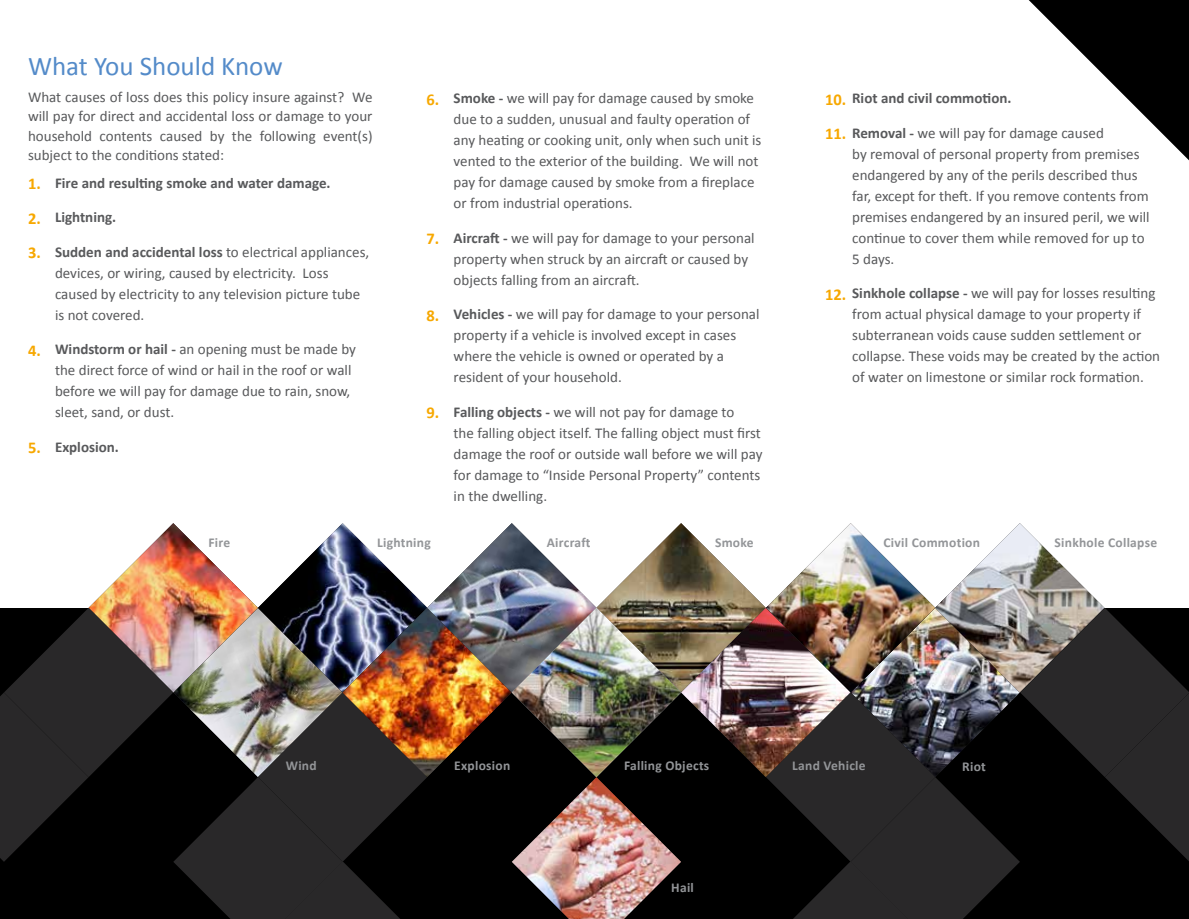
<style>
.page{position:relative;width:1189px;height:919px;background:#fff}
.page>*{position:absolute;margin:0;border:0;box-sizing:border-box;transform-origin:0 0}
.t1{font:27px "Calibri";color:#548bc9}
.t2{font:15px/21px "Calibri";color:#58595b}
.t3{font:700 15px "Calibri";color:#58595b}
.t4{font:700 13.5px "Calibri";letter-spacing:.02em;color:#939598}
.s1{font-size:16.5px;color:#f7a800}
.s2{font-weight:700;font-size:16.5px;color:#f7a800}
.s3{font-weight:700}
</style>
<div class="page">
<svg style="left:1028px;top:0;width:161px;height:161px"></svg>
<img style="left:0;top:523px;width:1189px;height:396px">
<h1 class="t1" style="left:28px;top:50px;width:256px">What You Should Know</h1>
<p class="t2" style="left:28px;top:86px;width:346px;line-height:19.5px;text-align:justify">What causes of loss does this policy insure against? We will pay for direct and accidental loss or damage to your household contents caused by the following event(s) subject to the conditions stated:</p>
<p class="t3" style="left:28px;top:173px;width:304px"><span class="s1">1.</span> Fire and resulting smoke and water damage.</p>
<p class="t3" style="left:28px;top:208px;width:90px"><span class="s1">2.</span> Lightning.</p>
<p class="t2" style="left:55px;top:240px;width:316px;text-indent:-27px"><span class="s2">3.</span> <span class="s3">Sudden and accidental loss</span> to electrical appliances, devices, or wiring, caused by electricity. Loss caused by electricity to any television picture tube is not covered.</p>
<p class="t2" style="left:55px;top:338px;width:302px;text-indent:-27px"><span class="s2">4.</span> <span class="s3">Windstorm or hail -</span> an opening must be made by the direct force of wind or hail in the roof or wall before we will pay for damage due to rain, snow, sleet, sand, or dust.</p>
<p class="t3" style="left:28px;top:437px;width:92px"><span class="s1">5.</span> Explosion.</p>
<p class="t2" style="left:453px;top:87px;width:309px;text-indent:-27px"><span class="s2">6.</span> <span class="s3">Smoke -</span> we will pay for damage caused by smoke due to a sudden, unusual and faulty operation of any heating or cooking unit, only when such unit is vented to the exterior of the building. We will not pay for damage caused by smoke from a fireplace or from industrial operations.</p>
<p class="t2" style="left:453px;top:226px;width:302px;text-indent:-27px"><span class="s2">7.</span> <span class="s3">Aircraft -</span> we will pay for damage to your personal property when struck by an aircraft or caused by objects falling from an aircraft.</p>
<p class="t2" style="left:453px;top:303px;width:307px;text-indent:-27px"><span class="s2">8.</span> <span class="s3">Vehicles -</span> we will pay for damage to your personal property if a vehicle is involved except in cases where the vehicle is owned or operated by a resident of your household.</p>
<p class="t2" style="left:453px;top:400px;width:310px;text-indent:-27px"><span class="s2">9.</span> <span class="s3">Falling objects -</span> we will not pay for damage to<br>the falling object itself. The falling object must first damage the roof or outside wall before we will pay for damage to “Inside Personal Property” contents in the dwelling.</p>
<p class="t3" style="left:825px;top:89px;width:188px"><span class="s1">10.</span> Riot and civil commotion.</p>
<p class="t2" style="left:852px;top:121px;width:299px;text-indent:-27px"><span class="s2">11.</span> <span class="s3">Removal -</span> we will pay for damage caused<br>by removal of personal property from premises endangered by any of the perils described thus far, except for theft. If you remove contents from premises endangered by an insured peril, we will continue to cover them while removed for up to 5 days.</p>
<p class="t2" style="left:852px;top:282px;width:309px;text-indent:-27px"><span class="s2">12.</span> <span class="s3">Sinkhole collapse -</span> we will pay for losses resulting from actual physical damage to your property if subterranean voids cause sudden settlement or collapse. These voids may be created by the action of water on limestone or similar rock formation.</p>
<p class="t4" style="left:208px;top:533px;width:23px">Fire</p>
<p class="t4" style="left:377px;top:533px;width:55px">Lightning</p>
<p class="t4" style="left:546px;top:533px;width:45px">Aircraft</p>
<p class="t4" style="left:714px;top:533px;width:40px">Smoke</p>
<p class="t4" style="left:883px;top:533px;width:98px">Civil Commotion</p>
<p class="t4" style="left:1054px;top:533px;width:104px">Sinkhole Collapse</p>
<p class="t4" style="left:286px;top:756px;width:32px">Wind</p>
<p class="t4" style="left:454px;top:756px;width:57px">Explosion</p>
<p class="t4" style="left:624px;top:756px;width:87px">Falling Objects</p>
<p class="t4" style="left:792px;top:756px;width:75px">Land Vehicle</p>
<p class="t4" style="left:961px;top:757px;width:25px">Riot</p>
<p class="t4" style="left:671px;top:878px;width:24px">Hail</p>
</div>
